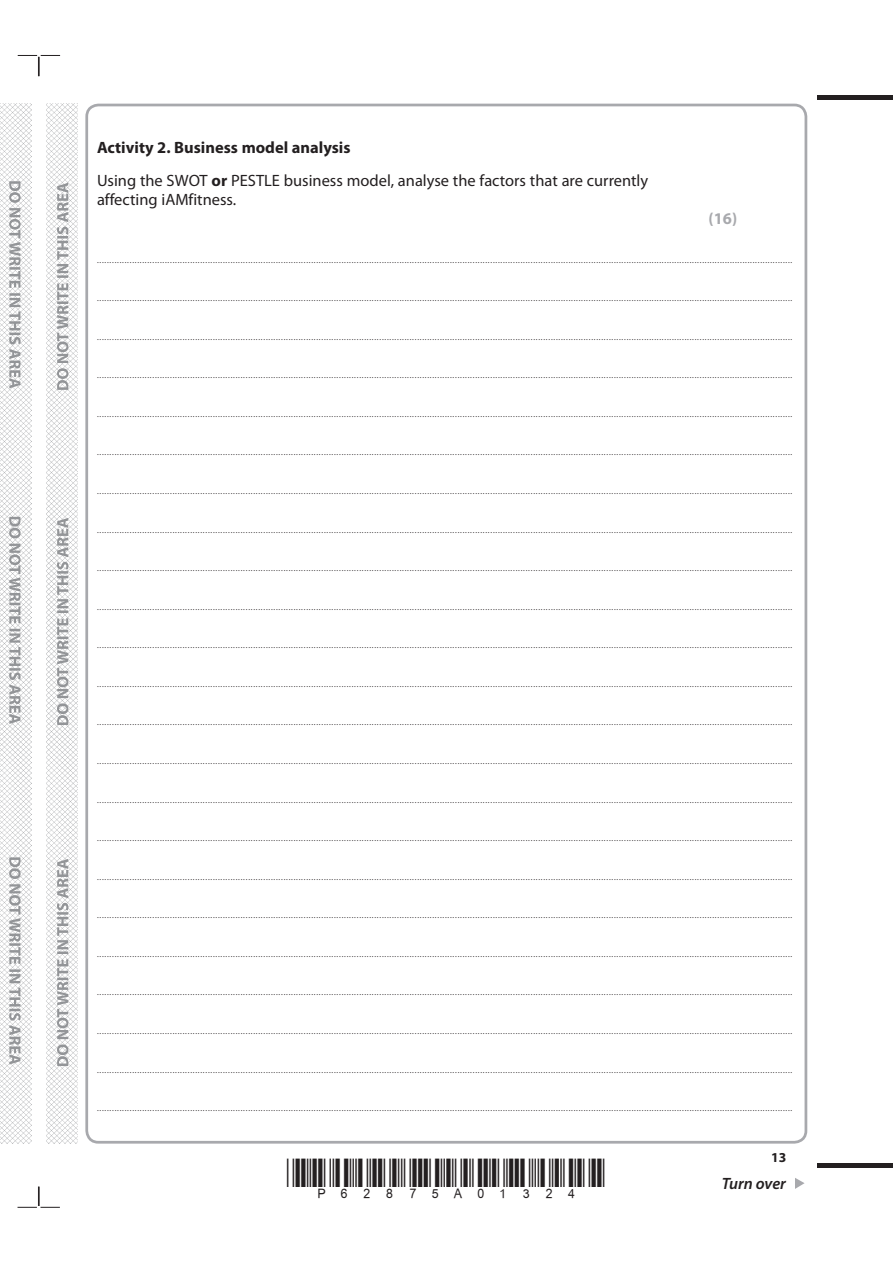
<style>
.page{position:relative;width:893px;height:1263px;background:#fff}
.page>*{position:absolute;margin:0;border:0;box-sizing:border-box;transform-origin:0 0}
.t1{font:16.5px/32.8px "Myriad Pro";color:#231f20}
.t2{font:italic 600 16.5px "Myriad Pro";letter-spacing:-.005em;color:#231f20}
.t3{font:700 16.5px "Myriad Pro";color:#a8a9ad}
.t4{font:700 13.65px "Myriad Pro";color:#231f20}
.t5{font:8.25px "Myriad Pro";color:#231f20}
.s1{font-weight:700}
</style>
<div class="page">
<img style="left:47px;top:104px;width:31px;height:1040px">
<svg style="left:795px;top:1178px;width:9px;height:11px"></svg>
<div style="left:817px;top:95px;width:76px;height:5px;background:#231f20"></div>
<hr style="left:817px;top:1163px;width:76px;height:4px;background:#231f20">
<svg style="left:18px;top:55px;width:42px;height:21px"></svg>
<svg style="left:18px;top:1187px;width:42px;height:21px"></svg>
<img style="left:0;top:104px;width:31px;height:1040px">
<svg style="left:9px;top:181px;width:12px;height:884px"></svg>
<svg style="left:57px;top:183px;width:11px;height:883px"></svg>
<h1 class="t1" style="left:97px;top:132px;width:553px"><span class="s1">Activity 2. Business model analysis<br></span>Using the SWOT <span class="s1">or</span> PESTLE business model, analyse the factors that are currently</h1>
<h1 class="t1" style="left:97px;top:184px;width:141px">affecting iAMfitness.</h1>
<h1 class="t3" style="left:708px;top:212px;width:31px">(16)</h1>
<p class="t5" style="left:97px;top:257px;width:697px">....................................................................................................................................................................................................................................................................................</p>
<p class="t5" style="left:97px;top:295px;width:697px">....................................................................................................................................................................................................................................................................................</p>
<p class="t5" style="left:97px;top:334px;width:697px">....................................................................................................................................................................................................................................................................................</p>
<p class="t5" style="left:97px;top:372px;width:697px">....................................................................................................................................................................................................................................................................................</p>
<p class="t5" style="left:97px;top:411px;width:697px">....................................................................................................................................................................................................................................................................................</p>
<p class="t5" style="left:97px;top:450px;width:697px">....................................................................................................................................................................................................................................................................................</p>
<p class="t5" style="left:97px;top:488px;width:697px">....................................................................................................................................................................................................................................................................................</p>
<p class="t5" style="left:97px;top:527px;width:697px">....................................................................................................................................................................................................................................................................................</p>
<p class="t5" style="left:97px;top:565px;width:697px">....................................................................................................................................................................................................................................................................................</p>
<p class="t5" style="left:97px;top:604px;width:697px">....................................................................................................................................................................................................................................................................................</p>
<p class="t5" style="left:97px;top:642px;width:697px">....................................................................................................................................................................................................................................................................................</p>
<p class="t5" style="left:97px;top:681px;width:697px">....................................................................................................................................................................................................................................................................................</p>
<p class="t5" style="left:97px;top:720px;width:697px">....................................................................................................................................................................................................................................................................................</p>
<p class="t5" style="left:97px;top:758px;width:697px">....................................................................................................................................................................................................................................................................................</p>
<p class="t5" style="left:97px;top:797px;width:697px">....................................................................................................................................................................................................................................................................................</p>
<p class="t5" style="left:97px;top:835px;width:697px">....................................................................................................................................................................................................................................................................................</p>
<p class="t5" style="left:97px;top:874px;width:697px">....................................................................................................................................................................................................................................................................................</p>
<p class="t5" style="left:97px;top:912px;width:697px">....................................................................................................................................................................................................................................................................................</p>
<p class="t5" style="left:97px;top:951px;width:697px">....................................................................................................................................................................................................................................................................................</p>
<p class="t5" style="left:97px;top:990px;width:697px">....................................................................................................................................................................................................................................................................................</p>
<p class="t5" style="left:97px;top:1028px;width:697px">....................................................................................................................................................................................................................................................................................</p>
<p class="t5" style="left:97px;top:1067px;width:697px">....................................................................................................................................................................................................................................................................................</p>
<p class="t5" style="left:97px;top:1105px;width:697px">....................................................................................................................................................................................................................................................................................</p>
<h2 class="t4" style="left:771px;top:1153px;width:17px">13</h2>
<h1 class="t2" style="left:722px;top:1174px;width:66px">Turn over</h1>
</div>
